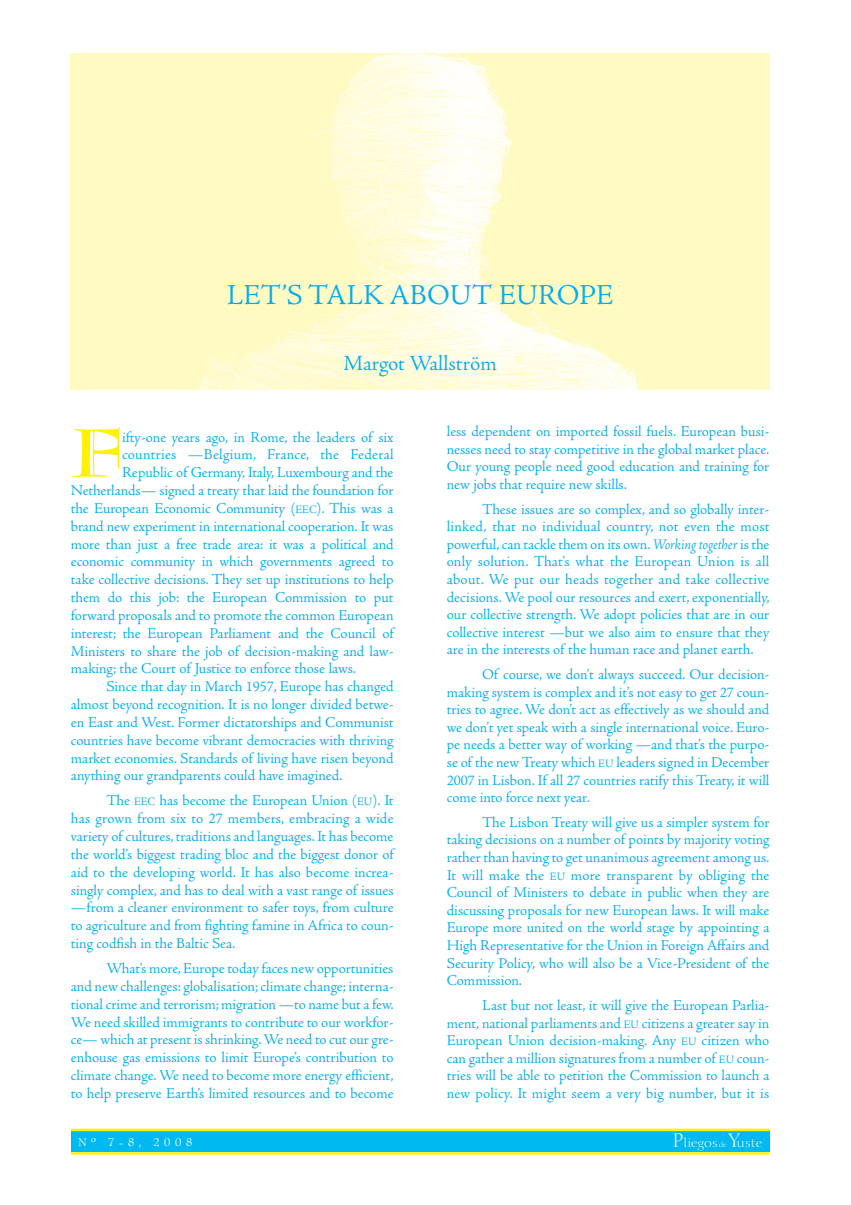
<style>
.page{position:relative;width:851px;height:1205px;background:#fff}
.page>*{position:absolute;margin:0;border:0;box-sizing:border-box;transform-origin:0 0}
.t1{font:69.12px "Goudy Text MT Lombardic Capitals";color:#fff200}
.t2{font:30px "Adobe Jenson";color:#00adef}
.t3{font:22.5px "Adobe Jenson";color:#00adef}
.t4{font:15.62px/17.6px "Adobe Jenson";letter-spacing:-.005em;color:#00adef;text-align:justify}
.t5{font:15.62px "Adobe Jenson";letter-spacing:.015em;color:#00adef}
.t6{font:12.5px "Bernhard Modern";letter-spacing:.335em;color:#fff}
.t7{font:12.25px "Calligraphic 810 BT";color:#fff}
.s1{font-size:11.75px}
.s2{font-style:italic}
.s3{font-size:19px}
.s4{font-size:7px}
</style>
<div class="page">
<img style="left:71px;top:53px;width:698px;height:337px">
<div style="left:71px;top:1130px;width:698px;height:22px;background:#00b9f1"></div>
<hr style="left:71px;top:1128px;width:698px;height:3px;background:#fff200">
<hr style="left:71px;top:1152px;width:698px;height:2px;background:#fff200">
<h2 class="t2" style="left:227px;top:282px;width:388px">LET’S TALK ABOUT EUROPE</h2>
<h3 class="t3" style="left:343px;top:354px;width:155px">Margot Wallström</h3>
<h1 class="t1" style="left:71px;top:425px;width:53px">F</h1>
<p class="t4" style="left:122px;top:429px;width:273px">ifty-one years ago, in Rome, the leaders of six</p>
<p class="t5" style="left:122px;top:448px;width:273px">countries —Belgium, France, the Federal</p>
<p class="t4" style="left:122px;top:465px;width:273px">Republic of Germany, Italy, Luxembourg and the</p>
<p class="t4" style="left:71px;top:482px;width:324px">Netherlands— signed a treaty that laid the foundation for</p>
<p class="t4" style="left:71px;top:500px;width:324px">the European Economic Community (<span class="s1">EEC</span>). This was a</p>
<p class="t4" style="left:71px;top:518px;width:324px">brand new experiment in international cooperation. It was</p>
<p class="t4" style="left:71px;top:536px;width:324px">more than just a free trade area: it was a political and</p>
<p class="t4" style="left:71px;top:554px;width:324px">economic community in which governments agreed to</p>
<p class="t4" style="left:71px;top:572px;width:324px">take collective decisions. They set up institutions to help</p>
<p class="t4" style="left:71px;top:589px;width:324px">them do this job: the European Commission to put</p>
<p class="t4" style="left:71px;top:607px;width:324px">forward proposals and to promote the common European</p>
<p class="t4" style="left:71px;top:625px;width:324px">interest; the European Parliament and the Council of</p>
<p class="t4" style="left:71px;top:643px;width:324px">Ministers to share the job of decision-making and law-</p>
<p class="t4" style="left:71px;top:661px;width:287px">making; the Court of Justice to enforce those laws.</p>
<p class="t4" style="left:106px;top:679px;width:289px">Since that day in March 1957, Europe has changed</p>
<p class="t4" style="left:71px;top:696px;width:324px">almost beyond recognition. It is no longer divided betwe-</p>
<p class="t4" style="left:71px;top:714px;width:324px">en East and West. Former dictatorships and Communist</p>
<p class="t4" style="left:71px;top:732px;width:324px">countries have become vibrant democracies with thriving</p>
<p class="t4" style="left:71px;top:750px;width:324px">market economies. Standards of living have risen beyond</p>
<p class="t4" style="left:71px;top:768px;width:273px">anything our grandparents could have imagined.</p>
<p class="t4" style="left:71px;top:793px;width:324px;text-indent:35px">The <span class="s1">EEC</span> has become the European Union (<span class="s1">EU</span>). It has grown from six to 27 members, embracing a wide variety of cultures, traditions and languages. It has become the world’s biggest trading bloc and the biggest donor of aid to the developing world. It has also become increa&shy;singly complex, and has to deal with a vast range of issues —from a cleaner environment to safer toys, from culture to agriculture and from fighting famine in Africa to coun&shy;ting codfish in the Baltic Sea.</p>
<p class="t4" style="left:71px;top:960px;width:324px;text-indent:35px">What’s more, Europe today faces new opportunities and new challenges: globalisation; climate change; interna&shy;tional crime and terrorism; migration —to name but a few.<br>We need skilled immigrants to contribute to our workfor&shy;ce— which at present is shrinking. We need to cut our gre&shy;enhouse gas emissions to limit Europe’s contribution to climate change. We need to become more energy efficient, to help preserve Earth’s limited resources and to become</p>
<p class="t4" style="left:446px;top:423px;width:324px">less dependent on imported fossil fuels. European busi&shy;nesses need to stay competitive in the global market place.<br>Our young people need good education and training for new jobs that require new skills.</p>
<p class="t4" style="left:446px;top:501px;width:324px;text-indent:35px">These issues are so complex, and so globally inter&shy;linked, that no individual country, not even the most powerful, can tackle them on its own. <span class="s2">Working together</span> is the only solution. That’s what the European Union is all about. We put our heads together and take collective decisions. We pool our resources and exert, exponentially, our collective strength. We adopt policies that are in our collective interest —but we also aim to ensure that they are in the interests of the human race and planet earth.</p>
<p class="t4" style="left:446px;top:666px;width:324px;text-indent:35px">Of course, we don’t always succeed. Our decision&shy;making system is complex and it’s not easy to get 27 coun&shy;tries to agree. We don’t act as effectively as we should and we don’t yet speak with a single international voice. Euro&shy;pe needs a better way of working —and that’s the purpo&shy;se of the new Treaty which <span class="s1">EU</span> leaders signed in December 2007 in Lisbon. If all 27 countries ratify this Treaty, it will come into force next year.</p>
<p class="t4" style="left:446px;top:814px;width:324px;text-indent:35px">The Lisbon Treaty will give us a simpler system for taking decisions on a number of points by majority voting rather than having to get unanimous agreement among us.<br>It will make the <span class="s1">EU</span> more transparent by obliging the Council of Ministers to debate in public when they are discussing proposals for new European laws. It will make Europe more united on the world stage by appointing a High Representative for the Union in Foreign Affairs and Security Policy, who will also be a Vice-President of the Commission.</p>
<p class="t4" style="left:446px;top:997px;width:324px;text-indent:35px">Last but not least, it will give the European Parlia&shy;ment, national parliaments and <span class="s1">EU</span> citizens a greater say in European Union decision-making. Any <span class="s1">EU</span> citizen who can gather a million signatures from a number of <span class="s1">EU</span> coun&shy;tries will be able to petition the Commission to launch a new policy. It might seem a very big number, but it is</p>
<p class="t6" style="left:78px;top:1136px;width:116px">Nº 7-8, 2008</p>
<p class="t7" style="left:672px;top:1136px;width:91px"><span class="s3">P</span>liegos <span class="s4">de</span> <span class="s3">Y</span>uste</p>
</div>
